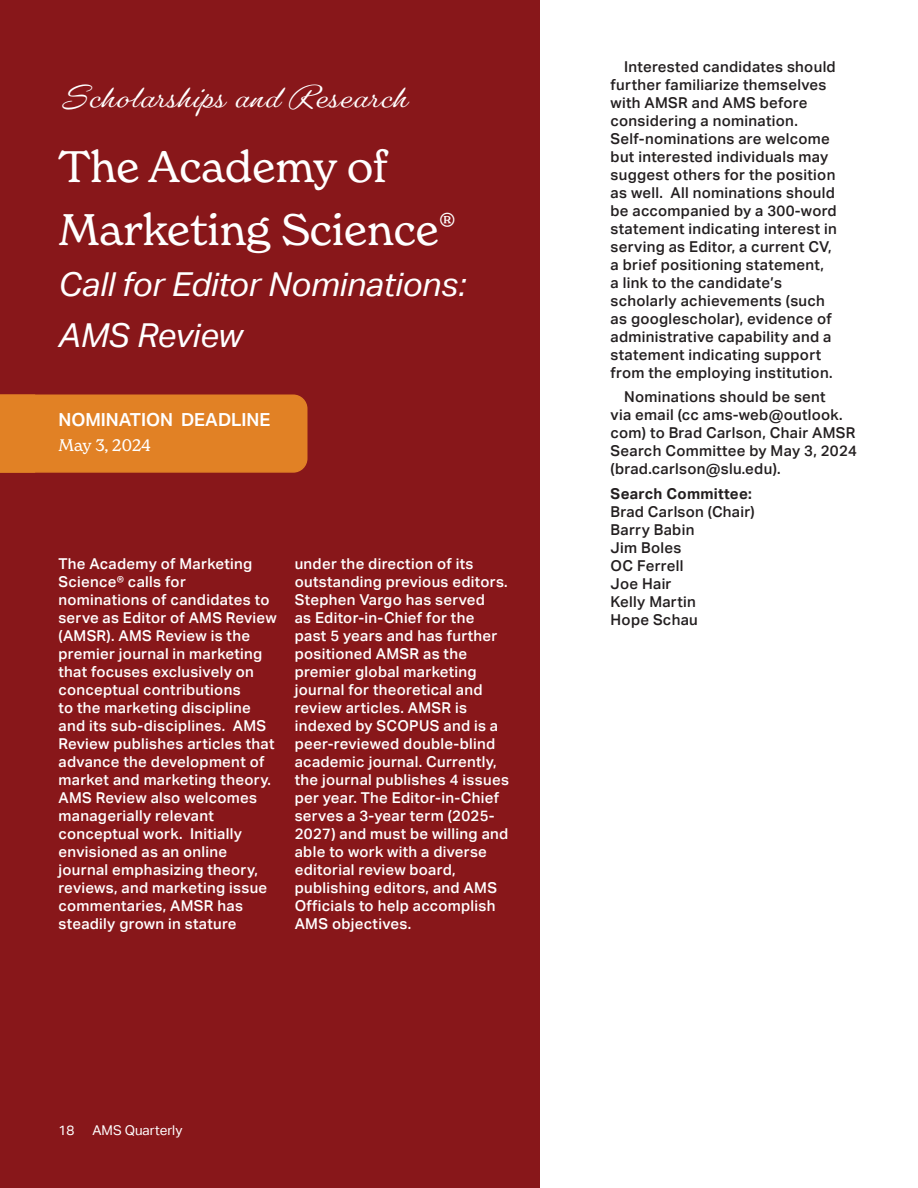
<style>
.page{position:relative;width:918px;height:1188px;background:#fff}
.page>*{position:absolute;margin:0;border:0;box-sizing:border-box;transform-origin:0 0}
.t1{font:43.5px/63px "New Spirit";color:#fff}
.t2{font:italic 33px/51px "Aktiv Grotesk";color:#fff}
.t3{font:700 30px "Gautreaux";letter-spacing:.03em;color:#fff}
.t4{font:600 18px "Aktiv Grotesk";color:#fff}
.t5{font:16.5px "New Spirit";color:#fff}
.t6{font:500 15px/18px "Aktiv Grotesk";letter-spacing:.02em;color:#fff}
.t7{font:500 15px/18px "Aktiv Grotesk";letter-spacing:.02em;color:#231f20}
.t8{font:700 15px "Aktiv Grotesk";letter-spacing:.02em;color:#231f20}
.t9{font:13.5px "Aktiv Grotesk";color:#fff}
</style>
<div class="page">
<div style="left:0;top:0;width:540px;height:1188px;background:#88171a"></div>
<div style="left:0;top:394px;width:307px;height:79px;background:#e18125"></div>
<h3 class="t3" style="left:58px;top:79px;width:349px">Scholarships and Research</h3>
<h1 class="t1" style="left:58px;top:135px;width:399px">The Academy of<br>Marketing Science<sup>®</sup></h1>
<h2 class="t2" style="left:58px;top:259px;width:409px">Call for Editor Nominations:<br>AMS Review</h2>
<p class="t4" style="left:58px;top:409px;width:213px">NOMINATION DEADLINE</p>
<p class="t5" style="left:58px;top:435px;width:94px">May 3, 2024</p>
<p class="t6" style="left:58px;top:555px;width:220px">The Academy of Marketing<br>Science® calls for nominations of candidates to serve as Editor of AMS Review (AMSR). AMS Review is the premier journal in marketing that focuses exclusively on conceptual contributions<br>to the marketing discipline and its sub-disciplines. AMS<br>Review publishes articles that advance the development of market and marketing theory.<br>AMS Review also welcomes managerially relevant conceptual work. Initially envisioned as an online journal emphasizing theory, reviews, and marketing issue commentaries, AMSR has steadily grown in stature</p>
<p class="t6" style="left:295px;top:555px;width:216px">under the direction of its outstanding previous editors.<br>Stephen Vargo has served<br>as Editor-in-Chief for the past 5 years and has further positioned AMSR as the premier global marketing journal for theoretical and review articles. AMSR is indexed by SCOPUS and is a peer-reviewed double-blind academic journal. Currently, the journal publishes 4 issues per year. The Editor-in-Chief serves a 3-year term (2025-<br>2027) and must be willing and able to work with a diverse editorial review board, publishing editors, and AMS<br>Officials to help accomplish<br>AMS objectives.</p>
<p class="t9" style="left:58px;top:1122px;width:17px">18</p>
<p class="t9" style="left:93px;top:1122px;width:91px">AMS Quarterly</p>
<p class="t7" style="left:611px;top:57px;width:228px;text-indent:14px">Interested candidates should further familiarize themselves with AMSR and AMS before considering a nomination.<br>Self-nominations are welcome but interested individuals may suggest others for the position as well. All nominations should be accompanied by a 300-word statement indicating interest in serving as Editor, a current CV, a brief positioning statement,<br>a link to the candidate’s scholarly achievements (such as googlescholar), evidence of administrative capability and a statement indicating support from the employing institution.</p>
<p class="t7" style="left:611px;top:388px;width:248px;text-indent:14px">Nominations should be sent<br>via email (cc ams-web@outlook. com) to Brad Carlson, Chair AMSR<br>Search Committee by May 3, 2024 (brad.carlson@slu.edu).</p>
<p class="t8" style="left:611px;top:485px;width:143px">Search Committee:</p>
<p class="t7" style="left:611px;top:503px;width:146px">Brad Carlson (Chair)<br>Barry Babin<br>Jim Boles<br>OC Ferrell<br>Joe Hair<br>Kelly Martin<br>Hope Schau</p>
</div>
